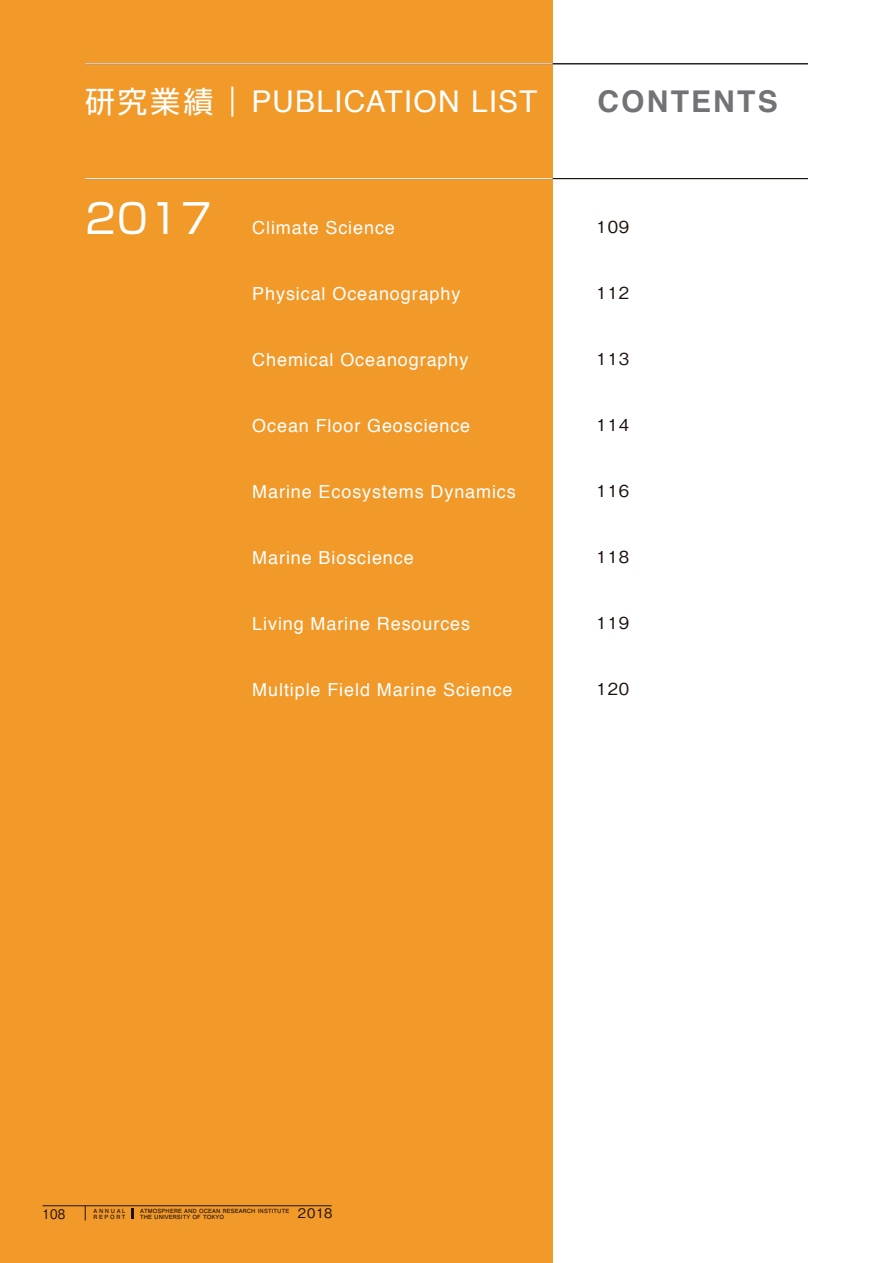
<style>
.page{position:relative;width:893px;height:1263px;background:#fff}
.page>*{position:absolute;margin:0;border:0;box-sizing:border-box;transform-origin:0 0}
.t1{font:40.5px "Shin Go Pro";color:#fff}
.t2{font:30px "Helvetica";letter-spacing:.03em;color:#fff}
.t3{font:700 30px "Helvetica";letter-spacing:.075em;color:#727277}
.t4{font:18px "Helvetica";letter-spacing:.05em;color:#fff}
.t5{font:500 16.5px "Gothic BBB Pro";letter-spacing:.05em;color:#1e120d}
.t6{font:500 13.2px "Gothic BBB Pro";letter-spacing:.01em;color:#1e120d}
.t7{font:500 13.2px "Gothic BBB Pro";letter-spacing:.01em;color:#1e120d;scale:.9 1}
.t8{font:700 5.7px/6px "Futo Go B101 Pro";letter-spacing:.02em;color:#1e120d}
.t9{font:700 5.7px/6px "Futo Go B101 Pro";letter-spacing:.28em;color:#1e120d}
.s1{font-family:"Shin Go Pro"}
</style>
<div class="page">
<div style="left:0;top:0;width:553px;height:1263px;background:#f19929"></div>
<hr style="left:43px;top:1205px;width:289px;height:1px;background:#1e120d">
<svg style="left:85px;top:1205px;width:1px;height:15px"></svg>
<svg style="left:132px;top:1208px;width:2px;height:11px"></svg>
<hr style="left:85px;top:64px;width:468px;height:1px;background:#fff">
<hr style="left:85px;top:178px;width:468px;height:1px;background:#fff">
<hr style="left:553px;top:64px;width:255px;height:1px;background:#1e120d">
<hr style="left:553px;top:178px;width:255px;height:1px;background:#1e120d">
<h2 class="t2" style="left:85px;top:78px;width:454px"><span class="s1">研究業績｜</span>PUBLICATION LIST</h2>
<h2 class="t3" style="left:597px;top:77px;width:182px">CONTENTS</h2>
<h1 class="t1" style="left:85px;top:186px;width:128px">2017</h1>
<p class="t4" style="left:252px;top:214px;width:144px">Climate Science</p>
<p class="t4" style="left:252px;top:280px;width:210px">Physical Oceanography</p>
<p class="t4" style="left:252px;top:346px;width:218px">Chemical Oceanography</p>
<p class="t4" style="left:252px;top:412px;width:219px">Ocean Floor Geoscience</p>
<p class="t4" style="left:252px;top:478px;width:265px">Marine Ecosystems Dynamics</p>
<p class="t4" style="left:252px;top:544px;width:163px">Marine Bioscience</p>
<p class="t4" style="left:252px;top:610px;width:219px">Living Marine Resources</p>
<p class="t4" style="left:252px;top:676px;width:262px">Multiple Field Marine Science</p>
<p class="t5" style="left:596px;top:214px;width:34px">109</p>
<p class="t5" style="left:596px;top:280px;width:34px">112</p>
<p class="t5" style="left:596px;top:346px;width:34px">113</p>
<p class="t5" style="left:596px;top:412px;width:34px">114</p>
<p class="t5" style="left:596px;top:478px;width:34px">116</p>
<p class="t5" style="left:596px;top:544px;width:34px">118</p>
<p class="t5" style="left:596px;top:610px;width:34px">119</p>
<p class="t5" style="left:596px;top:676px;width:34px">120</p>
<p class="t7" style="left:43px;top:1203px;width:27px">108</p>
<p class="t9" style="left:94px;top:1207px;width:33px">ANNUAL<br>REPORT</p>
<p class="t8" style="left:140px;top:1207px;width:151px">ATMOSPHERE AND OCEAN RESEARCH INSTITUTE<br>THE UNIVERSITY OF TOKYO</p>
<p class="t6" style="left:298px;top:1203px;width:36px">2018</p>
</div>
